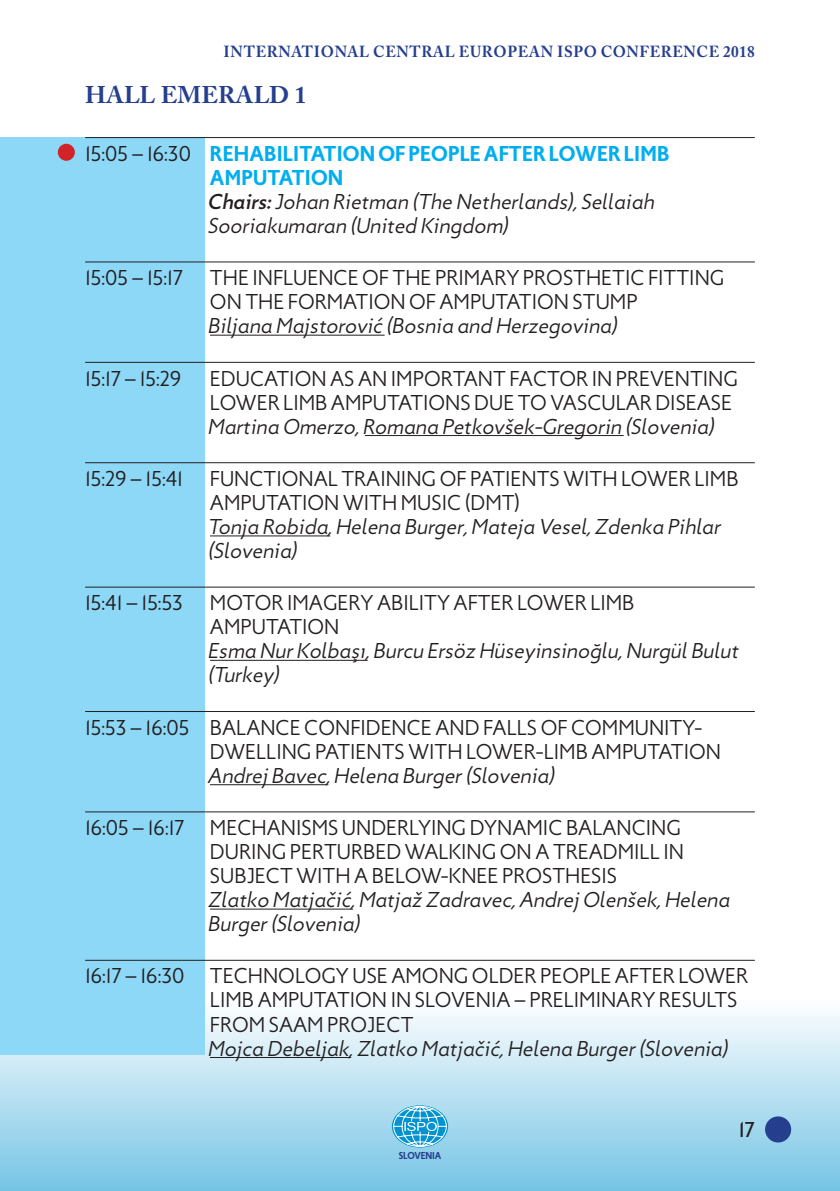
<style>
.page{position:relative;width:840px;height:1191px;background:#fff}
.page>*{position:absolute;margin:0;border:0;box-sizing:border-box;transform-origin:0 0}
.mali_naslov{font:700 24px "Adobe Caslon Pro";letter-spacing:.005em;color:#253f8e}
.program{font:300 20px/24px "Picadilly";color:#231f20}
.program_avtor{font:italic 300 20px/24px "Picadilly";color:#231f20}
.program-2{font:700 20px/24px "Picadilly";letter-spacing:.01em;color:#00aeef}
.t1{font:20px "Picadilly";color:#231f20}
.t2{font:700 16px "Adobe Caslon Pro";letter-spacing:.045em;color:#253f8e;scale:.95 1}
.t3{font:700 9.4px "Picadilly";letter-spacing:-.01em;color:#253f8e;scale:.95 1}
.s1{font-weight:300;color:#231f20}
.s2{font-weight:500}
</style>
<div class="page">
<div style="left:0;top:999px;width:839px;height:192px;background:linear-gradient(to bottom,#fefefe,#76c4e5)"></div>
<div style="left:764px;top:1116px;width:26px;height:26px;background:#253f8e;border-radius:50%"></div>
<svg style="left:393px;top:1105px;width:53px;height:42px;background:#61bce1"></svg>
<div style="left:0;top:137px;width:204px;height:917px;background:#8dd7f7"></div>
<div style="left:58px;top:144px;width:17px;height:17px;background:#d1232a;border-radius:50%"></div>
<hr style="left:85px;top:137px;width:669px;height:1px;background:#231f20">
<hr style="left:85px;top:261px;width:669px;height:1px;background:#231f20">
<hr style="left:210px;top:335px;width:174px;height:1px;background:#231f20">
<hr style="left:85px;top:362px;width:669px;height:1px;background:#231f20">
<hr style="left:364px;top:435px;width:259px;height:1px;background:#231f20">
<hr style="left:85px;top:462px;width:669px;height:1px;background:#231f20">
<hr style="left:210px;top:535px;width:120px;height:1px;background:#231f20">
<hr style="left:85px;top:586px;width:669px;height:1px;background:#231f20">
<hr style="left:210px;top:660px;width:157px;height:1px;background:#231f20">
<hr style="left:85px;top:711px;width:669px;height:1px;background:#231f20">
<hr style="left:210px;top:784px;width:118px;height:1px;background:#231f20">
<hr style="left:85px;top:811px;width:669px;height:1px;background:#231f20">
<hr style="left:210px;top:908px;width:143px;height:1px;background:#231f20">
<hr style="left:85px;top:959px;width:669px;height:1px;background:#231f20">
<hr style="left:210px;top:1057px;width:141px;height:1px;background:#231f20">
<p class="t2" style="left:223px;top:42px;width:560px">INTERNATIONAL CENTRAL EUROPEAN ISPO CONFERENCE 2018</p>
<p class="mali_naslov" style="left:85px;top:80px;width:223px">HALL EMERALD 1</p>
<p class="program-2" style="left:210px;top:141px;width:460px;text-indent:-125px"><span class="s1">15:05 – 16:30</span> REHABILITATION OF PEOPLE AFTER LOWER LIMB<br>AMPUTATION</p>
<p class="program_avtor" style="left:210px;top:189px;width:448px"><span class="s2">Chairs:</span> Johan Rietman (The Netherlands), Sellaiah<br>Sooriakumaran (United Kingdom)</p>
<p class="program" style="left:85px;top:266px;width:99px">15:05 – 15:17</p>
<p class="program" style="left:210px;top:266px;width:515px">THE INFLUENCE OF THE PRIMARY PROSTHETIC FITTING<br>ON THE FORMATION OF AMPUTATION STUMP</p>
<p class="program_avtor" style="left:210px;top:314px;width:410px">Biljana Majstorović (Bosnia and Herzegovina)</p>
<p class="program" style="left:85px;top:366px;width:98px">15:17 – 15:29</p>
<p class="program" style="left:210px;top:366px;width:529px">EDUCATION AS AN IMPORTANT FACTOR IN PREVENTING<br>LOWER LIMB AMPUTATIONS DUE TO VASCULAR DISEASE</p>
<p class="program_avtor" style="left:210px;top:414px;width:507px">Martina Omerzo, Romana Petkovšek-Gregorin (Slovenia)</p>
<p class="program" style="left:85px;top:466px;width:99px">15:29 – 15:41</p>
<p class="program" style="left:210px;top:466px;width:530px">FUNCTIONAL TRAINING OF PATIENTS WITH LOWER LIMB<br>AMPUTATION WITH MUSIC (DMT)</p>
<p class="program_avtor" style="left:210px;top:514px;width:514px">Tonja Robida, Helena Burger, Mateja Vesel, Zdenka Pihlar (Slovenia)</p>
<p class="program" style="left:85px;top:591px;width:99px">15:41 – 15:53</p>
<p class="program" style="left:210px;top:591px;width:426px">MOTOR IMAGERY ABILITY AFTER LOWER LIMB<br>AMPUTATION</p>
<p class="program_avtor" style="left:210px;top:639px;width:532px">Esma Nur Kolbaşı, Burcu Ersöz Hüseyinsinoğlu, Nurgül Bulut (Turkey)</p>
<p class="program" style="left:210px;top:715px;width:512px;text-indent:-125px">15:53 – 16:05 BALANCE CONFIDENCE AND FALLS OF COMMUNITY-<br>DWELLING PATIENTS WITH LOWER-LIMB AMPUTATION</p>
<p class="program_avtor" style="left:210px;top:763px;width:348px">Andrej Bavec, Helena Burger (Slovenia)</p>
<p class="program" style="left:85px;top:815px;width:101px">16:05 – 16:17</p>
<p class="program" style="left:210px;top:815px;width:475px">MECHANISMS UNDERLYING DYNAMIC BALANCING<br>DURING PERTURBED WALKING ON A TREADMILL IN<br>SUBJECT WITH A BELOW-KNEE PROSTHESIS</p>
<p class="program_avtor" style="left:210px;top:888px;width:523px">Zlatko Matjačić, Matjaž Zadravec, Andrej Olenšek, Helena<br>Burger (Slovenia)</p>
<p class="program" style="left:85px;top:964px;width:101px">16:17 – 16:30</p>
<p class="program" style="left:210px;top:964px;width:539px">TECHNOLOGY USE AMONG OLDER PEOPLE AFTER LOWER<br>LIMB AMPUTATION IN SLOVENIA – PRELIMINARY RESULTS<br>FROM SAAM PROJECT</p>
<p class="program_avtor" style="left:210px;top:1036px;width:521px">Mojca Debeljak, Zlatko Matjačić, Helena Burger (Slovenia)</p>
<p class="t3" style="left:398px;top:1149px;width:46px">SLOVENIA</p>
<p class="t1" style="left:738px;top:1117px;width:17px">17</p>
</div>
